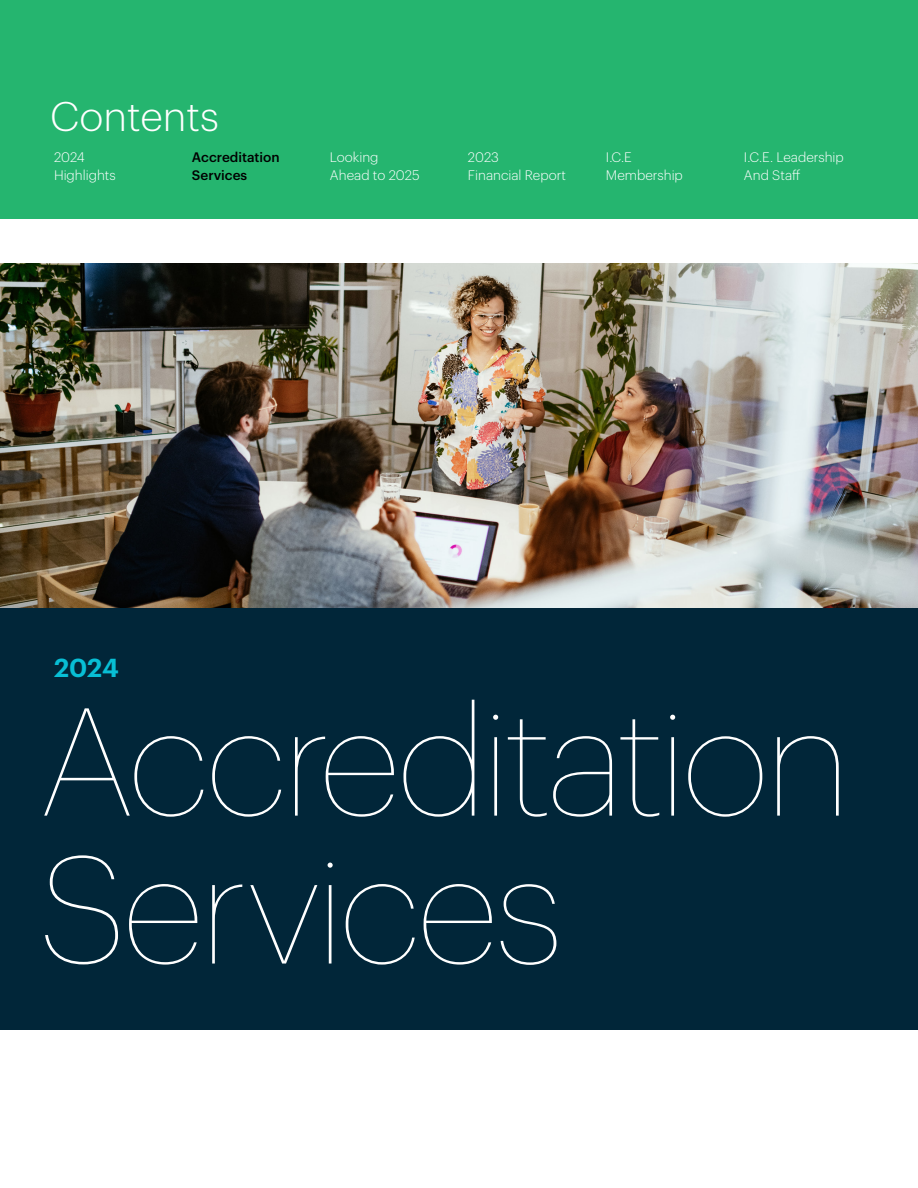
<style>
.page{position:relative;width:918px;height:1188px;background:#fff}
.page>*{position:absolute;margin:0;border:0;box-sizing:border-box;transform-origin:0 0}
.t1{font:100 150px/147.9px "Graphik";letter-spacing:-.03em;color:#fff}
.t2{font:300 40.5px "Graphik";color:#fff}
.t3{font:600 25.5px "Graphik";color:#08bed5}
.t4{font:300 13.5px/18px "Graphik";color:#fff}
.t5{font:500 13.5px/18px "Graphik";color:#000}
</style>
<div class="page">
<div style="left:0;top:0;width:918px;height:219px;background:#25b56f"></div>
<div style="left:0;top:265px;width:918px;height:765px;background:#012639"></div>
<img style="left:0;top:263px;width:918px;height:344px">
<h2 class="t2" style="left:50px;top:86px;width:170px">Contents</h2>
<p class="t4" style="left:54px;top:147px;width:63px">2024<br>Highlights</p>
<p class="t4" style="left:330px;top:147px;width:91px">Looking<br>Ahead to 2025</p>
<p class="t4" style="left:468px;top:147px;width:100px">2023<br>Financial Report</p>
<p class="t4" style="left:606px;top:147px;width:78px">I.C.E<br>Membership</p>
<p class="t4" style="left:744px;top:147px;width:101px">I.C.E. Leadership<br>And Staff</p>
<p class="t5" style="left:192px;top:147px;width:89px">Accreditation<br>Services</p>
<h3 class="t3" style="left:54px;top:648px;width:66px">2024</h3>
<h1 class="t1" style="left:40px;top:677px;width:812px">Accreditation<br>Services</h1>
</div>
